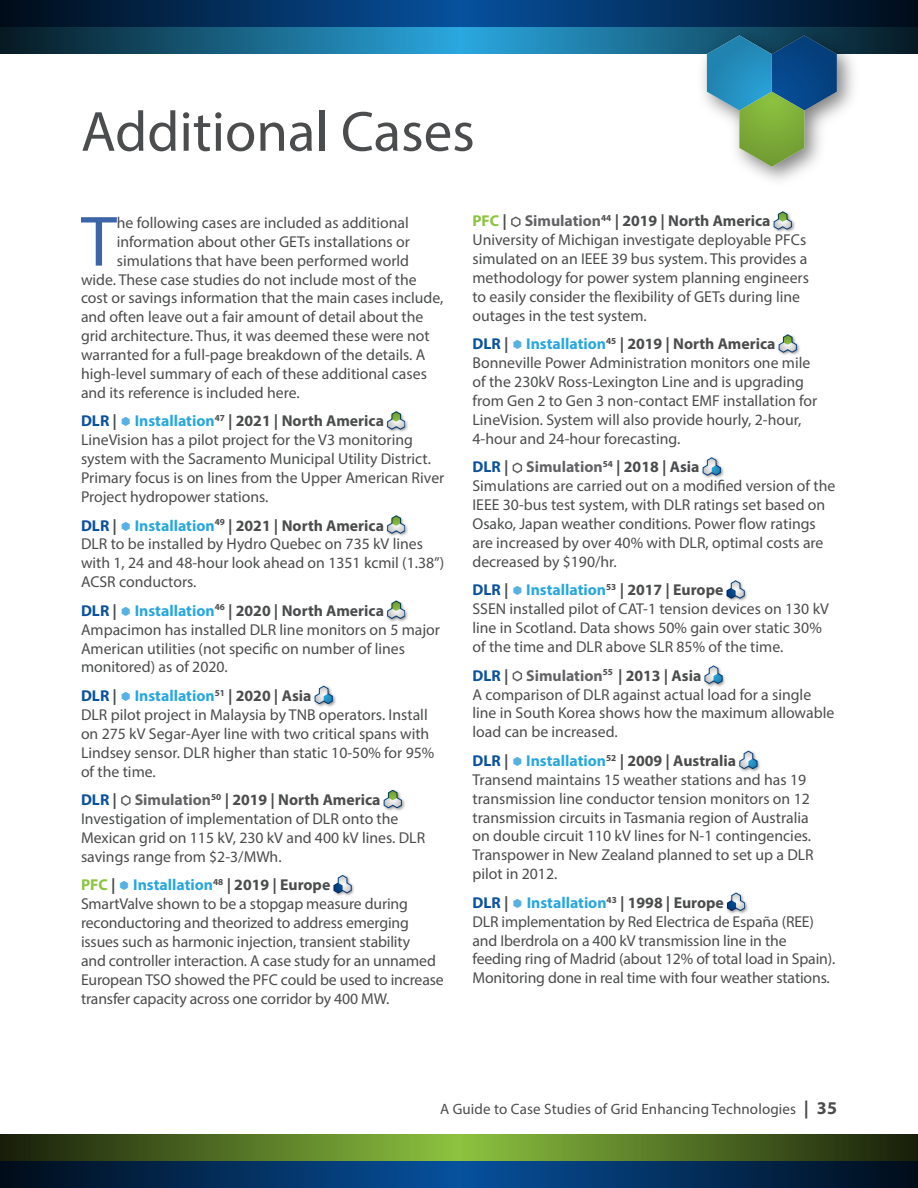
<style>
.page{position:relative;width:918px;height:1188px;background:#fff}
.page>*{position:absolute;margin:0;border:0;box-sizing:border-box;transform-origin:0 0}
.Drop_Cap{font:71.85px "Myriad Pro";color:#3c64a9}
.Heading{font:57px "Myriad Pro";color:#4b4c4d}
.Body_Text_copy_2{font:15.75px/18.9px "Myriad Pro";color:#4b4c4d}
.Drop_Cap-2{font:15.75px "Myriad Pro";color:#4b4c4d}
.Body_Text{font:700 15.75px "Myriad Pro";color:#4b4c4d}
.Body_Text-2{font:700 15.75px "Myriad Pro";color:#28a7df}
.t1{font:15px "Myriad Pro";letter-spacing:.01em;color:#4b4c4d}
.s1{color:#0b529e}
.s2{color:#28a7df}
.s3{color:#4b4c4d}
.s4{color:#636366}
.s5{color:#8cc340}
.s6{font-weight:700;font-size:18px}
</style>
<div class="page">
<svg style="left:0;top:1134px;width:458px;height:54px;background:#2a4e3f"></svg>
<svg style="left:458px;top:1134px;width:460px;height:54px;background:#2a4f3f"></svg>
<svg style="left:0;top:0;width:918px;height:167px"></svg>
<div style="left:386px;top:410px;width:23px;height:24px;background:#231f20;opacity:.5"></div>
<svg style="left:387px;top:411px;width:18px;height:18px"></svg>
<div style="left:386px;top:514px;width:23px;height:24px;background:#231f20;opacity:.5"></div>
<svg style="left:387px;top:516px;width:18px;height:18px"></svg>
<div style="left:386px;top:599px;width:23px;height:24px;background:#231f20;opacity:.5"></div>
<svg style="left:387px;top:601px;width:18px;height:18px"></svg>
<div style="left:313px;top:684px;width:23px;height:24px;background:#231f20;opacity:.5"></div>
<svg style="left:315px;top:686px;width:17px;height:18px"></svg>
<div style="left:382px;top:788px;width:23px;height:24px;background:#231f20;opacity:.5"></div>
<svg style="left:384px;top:790px;width:18px;height:18px"></svg>
<div style="left:332px;top:874px;width:23px;height:23px;background:#231f20;opacity:.5"></div>
<svg style="left:334px;top:875px;width:17px;height:18px"></svg>
<div style="left:772px;top:210px;width:23px;height:24px;background:#231f20;opacity:.5"></div>
<svg style="left:774px;top:212px;width:17px;height:17px"></svg>
<div style="left:777px;top:333px;width:23px;height:24px;background:#231f20;opacity:.5"></div>
<svg style="left:779px;top:334px;width:17px;height:18px"></svg>
<div style="left:701px;top:456px;width:23px;height:24px;background:#231f20;opacity:.5"></div>
<svg style="left:703px;top:458px;width:17px;height:17px"></svg>
<div style="left:725px;top:579px;width:23px;height:24px;background:#231f20;opacity:.5"></div>
<svg style="left:727px;top:580px;width:17px;height:18px"></svg>
<div style="left:703px;top:664px;width:23px;height:24px;background:#231f20;opacity:.5"></div>
<svg style="left:705px;top:666px;width:17px;height:18px"></svg>
<div style="left:738px;top:749px;width:23px;height:24px;background:#231f20;opacity:.5"></div>
<svg style="left:740px;top:751px;width:17px;height:18px"></svg>
<div style="left:725px;top:891px;width:24px;height:24px;background:#231f20;opacity:.5"></div>
<svg style="left:727px;top:893px;width:18px;height:18px"></svg>
<p class="Heading" style="left:81px;top:96px;width:395px">Additional Cases</p>
<p class="Drop_Cap" style="left:81px;top:197px;width:37px">T</p>
<p class="Drop_Cap-2" style="left:117px;top:213px;width:293px">he following cases are included as additional</p>
<p class="Drop_Cap-2" style="left:117px;top:232px;width:295px">information about other GETs installations or</p>
<p class="Drop_Cap-2" style="left:117px;top:251px;width:294px">simulations that have been performed world</p>
<p class="Drop_Cap-2" style="left:81px;top:270px;width:337px">wide. These case studies do not include most of the</p>
<p class="Drop_Cap-2" style="left:81px;top:288px;width:364px">cost or savings information that the main cases include,</p>
<p class="Drop_Cap-2" style="left:81px;top:307px;width:344px">and often leave out a fair amount of detail about the</p>
<p class="Drop_Cap-2" style="left:81px;top:326px;width:350px">grid architecture. Thus, it was deemed these were not</p>
<p class="Drop_Cap-2" style="left:81px;top:345px;width:346px">warranted for a full-page breakdown of the details. A</p>
<p class="Drop_Cap-2" style="left:81px;top:364px;width:347px">high-level summary of each of these additional cases</p>
<p class="Drop_Cap-2" style="left:81px;top:383px;width:220px">and its reference is included here.</p>
<p class="Body_Text" style="left:81px;top:411px;width:305px"><span class="s1">DLR</span> | <span class="s2">Installation</span><sup>47</sup> | 2021 | North America</p>
<p class="Body_Text_copy_2" style="left:81px;top:430px;width:365px">LineVision has a pilot project for the V3 monitoring system with the Sacramento Municipal Utility District.<br>Primary focus is on lines from the Upper American River Project hydropower stations.</p>
<p class="Body_Text" style="left:81px;top:515px;width:305px"><span class="s1">DLR</span> | <span class="s2">Installation</span><sup>49</sup> | 2021 | North America</p>
<p class="Body_Text_copy_2" style="left:81px;top:534px;width:365px">DLR to be installed by Hydro Quebec on 735 kV lines with 1, 24 and 48-hour look ahead on 1351 kcmil (1.38”)<br>ACSR conductors.</p>
<p class="Body_Text" style="left:81px;top:600px;width:305px"><span class="s1">DLR</span> | <span class="s2">Installation</span><sup>46</sup> | 2020 | North America</p>
<p class="Body_Text_copy_2" style="left:81px;top:620px;width:361px">Ampacimon has installed DLR line monitors on 5 major<br>American utilities (not specific on number of lines monitored) as of 2020.</p>
<p class="Body_Text-2" style="left:81px;top:685px;width:232px"><span class="s1">DLR</span> <span class="s3">|</span> Installation<sup>51</sup> <span class="s3">| 2020 | Asia</span></p>
<p class="Body_Text_copy_2" style="left:81px;top:705px;width:355px">DLR pilot project in Malaysia by TNB operators. Install on 275 kV Segar-Ayer line with two critical spans with Lindsey sensor. DLR higher than static 10-50% for 95% of the time.</p>
<p class="Body_Text" style="left:81px;top:789px;width:301px"><span class="s1">DLR</span> | <span class="s4">Simulation</span><sup>50</sup> | 2019 | North America</p>
<p class="Body_Text_copy_2" style="left:81px;top:809px;width:346px">Investigation of implementation of DLR onto the<br>Mexican grid on 115 kV, 230 kV and 400 kV lines. DLR savings range from $2-3/MWh.</p>
<p class="Body_Text" style="left:81px;top:875px;width:251px"><span class="s5">PFC</span> | <span class="s2">Installation</span><sup>48</sup> | 2019 | Europe</p>
<p class="Body_Text_copy_2" style="left:81px;top:894px;width:364px">SmartValve shown to be a stopgap measure during reconductoring and theorized to address emerging issues such as harmonic injection, transient stability<br>and controller interaction. A case study for an unnamed European TSO showed the PFC could be used to increase transfer capacity across one corridor by 400 MW.</p>
<p class="Body_Text" style="left:472px;top:211px;width:300px"><span class="s5">PFC</span> | <span class="s4">Simulation</span><sup>44</sup> | 2019 | North America</p>
<p class="Body_Text_copy_2" style="left:472px;top:230px;width:338px">University of Michigan investigate deployable PFCs simulated on an IEEE 39 bus system. This provides a methodology for power system planning engineers to easily consider the flexibility of GETs during line outages in the test system.</p>
<p class="Body_Text" style="left:472px;top:334px;width:305px"><span class="s1">DLR</span> | <span class="s2">Installation</span><sup>45</sup> | 2019 | North America</p>
<p class="Body_Text_copy_2" style="left:472px;top:353px;width:346px">Bonneville Power Administration monitors one mile of the 230kV Ross-Lexington Line and is upgrading from Gen 2 to Gen 3 non-contact EMF installation for LineVision. System will also provide hourly, 2-hour, 4-hour and 24-hour forecasting.</p>
<p class="Body_Text" style="left:472px;top:457px;width:229px"><span class="s1">DLR</span> | <span class="s4">Simulation</span><sup>54</sup> | 2018 | Asia</p>
<p class="Body_Text_copy_2" style="left:472px;top:476px;width:364px">Simulations are carried out on a modified version of the IEEE 30-bus test system, with DLR ratings set based on Osako, Japan weather conditions. Power flow ratings are increased by over 40% with DLR, optimal costs are decreased by $190/hr.</p>
<p class="Body_Text" style="left:472px;top:580px;width:252px"><span class="s1">DLR</span> | <span class="s2">Installation</span><sup>53</sup> | 2017 | Europe</p>
<p class="Body_Text_copy_2" style="left:472px;top:599px;width:358px">SSEN installed pilot of CAT-1 tension devices on 130 kV line in Scotland. Data shows 50% gain over static 30% of the time and DLR above SLR 85% of the time.</p>
<p class="Body_Text" style="left:472px;top:665px;width:230px"><span class="s1">DLR</span> | <span class="s4">Simulation</span><sup>55</sup> | 2013 | Asia</p>
<p class="Body_Text_copy_2" style="left:472px;top:685px;width:363px">A comparison of DLR against actual load for a single line in South Korea shows how the maximum allowable load can be increased.</p>
<p class="Body_Text" style="left:472px;top:750px;width:265px"><span class="s1">DLR</span> | <span class="s2">Installation</span><sup>52</sup> | 2009 | Australia</p>
<p class="Body_Text_copy_2" style="left:472px;top:770px;width:343px">Transend maintains 15 weather stations and has 19 transmission line conductor tension monitors on 12 transmission circuits in Tasmania region of Australia on double circuit 110 kV lines for N-1 contingencies.<br>Transpower in New Zealand planned to set up a DLR pilot in 2012.</p>
<p class="Body_Text" style="left:472px;top:892px;width:253px"><span class="s1">DLR</span> | <span class="s2">Installation</span><sup>43</sup> | 1998 | Europe</p>
<p class="Body_Text_copy_2" style="left:472px;top:912px;width:364px">DLR implementation by Red Electrica de España (REE) and Iberdrola on a 400 kV transmission line in the feeding ring of Madrid (about 12% of total load in Spain).<br>Monitoring done in real time with four weather stations.</p>
<p class="t1" style="left:440px;top:1100px;width:398px">A Guide to Case Studies of Grid Enhancing Technologies <span class="s6">| 35</span></p>
</div>
